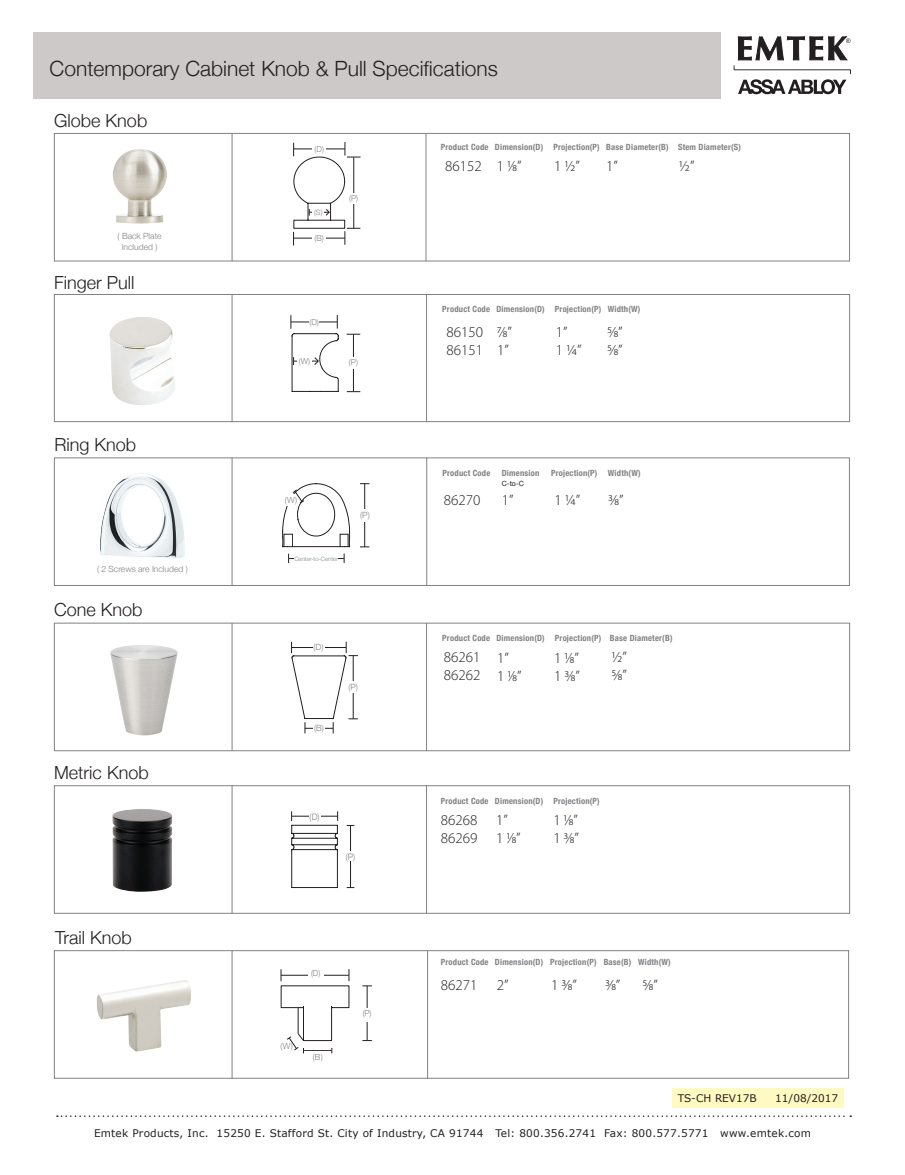
<style>
.page{position:relative;width:905px;height:1175px;background:#fff}
.page>*{position:absolute;margin:0;border:0;box-sizing:border-box;transform-origin:0 0}
.t1{font:300 21px "Helvetica Neue";color:#231f20}
.t2{font:300 18px "Helvetica Neue";color:#231f20}
.t3{font:300 15px "Myriad Pro";color:#231f20}
.t4{font:10.5px "Verdana";letter-spacing:.02em;color:#231f20}
.t5{font:10.5px "Verdana";color:#231f20}
.t6{font:300 9px "Helvetica Neue";color:#808285;scale:.96 1}
.t7{font:700 condensed 8.55px "Helvetica Neue";letter-spacing:.025em;color:#808285}
.t8{font:300 8.55px "Helvetica Neue";color:#808285}
.t9{font:300 8.4px "Helvetica Neue";color:#808285}
.t10{font:300 8.4px "Helvetica Neue";color:#808285;scale:.96 1}
.t11{font:300 8.1px "Helvetica Neue";color:#808285}
.t12{font:300 7.5px "Helvetica Neue";color:#808285}
.t13{font:7.2px "Helvetica Neue";color:#231f20}
.t14{font:300 6px "Helvetica Neue";color:#808285}
</style>
<div class="page">
<svg style="left:733px;top:36px;width:118px;height:58px"></svg>
<div style="left:33px;top:32px;width:688px;height:67px;background:#cdc9c8"></div>
<svg style="left:57px;top:1115px;width:794px;height:1px"></svg>
<div style="left:54px;top:294px;width:795px;height:128px;border:1px solid #808285"></div>
<img style="left:112px;top:809px;width:60px;height:83px">
<hr style="left:232px;top:785px;width:1px;height:128px;background:#808285">
<hr style="left:426px;top:785px;width:1px;height:128px;background:#808285">
<div style="left:54px;top:785px;width:795px;height:128px;border:1px solid #808285"></div>
<hr style="left:350px;top:825px;width:1px;height:62px;background:#231f20">
<div style="left:341px;top:851px;width:18px;height:10px;background:#fff"></div>
<svg style="left:291px;top:811px;width:47px;height:77px"></svg>
<img style="left:97px;top:980px;width:94px;height:71px">
<div style="left:54px;top:950px;width:794px;height:128px;border:1px solid #808285"></div>
<hr style="left:232px;top:950px;width:1px;height:128px;background:#808285">
<hr style="left:427px;top:950px;width:1px;height:128px;background:#808285">
<img style="left:109px;top:317px;width:66px;height:88px">
<img style="left:113px;top:149px;width:54px;height:75px">
<hr style="left:232px;top:133px;width:1px;height:128px;background:#808285">
<hr style="left:425px;top:133px;width:1px;height:128px;background:#808285">
<hr style="left:232px;top:295px;width:1px;height:127px;background:#808285">
<hr style="left:426px;top:295px;width:1px;height:127px;background:#808285">
<div style="left:54px;top:133px;width:795px;height:128px;border:1px solid #808285"></div>
<hr style="left:353px;top:334px;width:1px;height:57px;background:#231f20">
<svg style="left:347px;top:391px;width:13px;height:1px"></svg>
<svg style="left:346px;top:334px;width:14px;height:1px"></svg>
<div style="left:349px;top:357px;width:9px;height:11px;background:#fff"></div>
<img style="left:99px;top:473px;width:86px;height:85px">
<hr style="left:232px;top:458px;width:1px;height:127px;background:#808285">
<hr style="left:426px;top:458px;width:1px;height:127px;background:#808285">
<hr style="left:232px;top:623px;width:1px;height:128px;background:#808285">
<hr style="left:426px;top:623px;width:1px;height:128px;background:#808285">
<div style="left:54px;top:623px;width:795px;height:128px;border:1px solid #808285"></div>
<svg style="left:291px;top:641px;width:67px;height:92px"></svg>
<img style="left:110px;top:645px;width:68px;height:90px">
<hr style="left:289px;top:558px;width:55px;height:1px;background:#231f20">
<div style="left:294px;top:555px;width:44px;height:5px;background:#fff"></div>
<hr style="left:364px;top:484px;width:1px;height:63px;background:#231f20">
<div style="left:360px;top:509px;width:10px;height:13px;background:#fff"></div>
<hr style="left:367px;top:986px;width:1px;height:54px;background:#231f20">
<div style="left:358px;top:1008px;width:18px;height:14px;background:#fff"></div>
<svg style="left:281px;top:969px;width:69px;height:84px"></svg>
<svg style="left:290px;top:315px;width:49px;height:77px"></svg>
<div style="left:297px;top:356px;width:15px;height:10px;background:#fff"></div>
<svg style="left:293px;top:142px;width:67px;height:103px"></svg>
<div style="left:313px;top:207px;width:11px;height:8px;background:#fff"></div>
<svg style="left:282px;top:483px;width:68px;height:64px"></svg>
<div style="left:672px;top:1088px;width:171px;height:19px;background:#fffac1"></div>
<p class="t1" style="left:50px;top:51px;width:450px">Contemporary Cabinet Knob &amp; Pull Specifications</p>
<p class="t2" style="left:54px;top:106px;width:95px">Globe Knob</p>
<p class="t8" style="left:118px;top:229px;width:46px">( Back Plate</p>
<p class="t8" style="left:122px;top:239px;width:37px">Included )</p>
<p class="t2" style="left:54px;top:267px;width:82px">Finger Pull</p>
<p class="t2" style="left:54px;top:430px;width:83px">Ring Knob</p>
<p class="t8" style="left:97px;top:562px;width:92px">( 2 Screws are Included )</p>
<p class="t2" style="left:54px;top:595px;width:90px">Cone Knob</p>
<p class="t2" style="left:54px;top:758px;width:96px">Metric Knob</p>
<p class="t2" style="left:55px;top:923px;width:78px">Trail Knob</p>
<p class="t11" style="left:314px;top:142px;width:11px">(D)</p>
<p class="t12" style="left:314px;top:206px;width:10px">(S)</p>
<p class="t11" style="left:314px;top:232px;width:11px">(B)</p>
<p class="t11" style="left:349px;top:191px;width:10px">(P)</p>
<p class="t11" style="left:309px;top:315px;width:11px">(D)</p>
<p class="t11" style="left:299px;top:354px;width:13px">(W)</p>
<p class="t11" style="left:349px;top:356px;width:10px">(P)</p>
<p class="t9" style="left:285px;top:493px;width:14px">(W)</p>
<p class="t14" style="left:294px;top:554px;width:45px">Center-to-Center</p>
<p class="t8" style="left:360px;top:508px;width:11px">(P)</p>
<p class="t8" style="left:313px;top:640px;width:11px">(D)</p>
<p class="t8" style="left:314px;top:720px;width:11px">(B)</p>
<p class="t8" style="left:348px;top:680px;width:11px">(P)</p>
<p class="t6" style="left:309px;top:809px;width:12px">(D)</p>
<p class="t6" style="left:346px;top:849px;width:11px">(P)</p>
<p class="t10" style="left:311px;top:966px;width:11px">(D)</p>
<p class="t9" style="left:280px;top:1039px;width:14px">(W)</p>
<p class="t9" style="left:313px;top:1049px;width:12px">(B)</p>
<p class="t10" style="left:362px;top:1006px;width:11px">(P)</p>
<p class="t7" style="left:441px;top:140px;width:302px">Product Code Dimension(D) Projection(P) Base Diameter(B) Stem Diameter(S)</p>
<p class="t3" style="left:445px;top:157px;width:38px">86152</p>
<p class="t3" style="left:497px;top:157px;width:26px">1 1/8”</p>
<p class="t3" style="left:554px;top:157px;width:27px">1 1/2”</p>
<p class="t3" style="left:606px;top:157px;width:13px">1”</p>
<p class="t3" style="left:679px;top:157px;width:17px">1/2”</p>
<p class="t7" style="left:442px;top:302px;width:199px">Product Code Dimension(D) Projection(P) Width(W)</p>
<p class="t3" style="left:446px;top:322px;width:38px">86150</p>
<p class="t3" style="left:446px;top:340px;width:38px">86151</p>
<p class="t3" style="left:497px;top:322px;width:16px">7/8”</p>
<p class="t3" style="left:497px;top:340px;width:13px">1”</p>
<p class="t3" style="left:555px;top:322px;width:13px">1”</p>
<p class="t3" style="left:555px;top:340px;width:27px">1 1/4”</p>
<p class="t3" style="left:607px;top:322px;width:17px">5/8”</p>
<p class="t3" style="left:607px;top:340px;width:17px">5/8”</p>
<p class="t7" style="left:442px;top:465px;width:49px">Product Code</p>
<p class="t7" style="left:502px;top:465px;width:39px">Dimension</p>
<p class="t7" style="left:551px;top:465px;width:91px">Projection(P) Width(W)</p>
<p class="t3" style="left:444px;top:491px;width:38px">86270</p>
<p class="t13" style="left:502px;top:478px;width:24px">C-to-C</p>
<p class="t3" style="left:502px;top:491px;width:13px">1”</p>
<p class="t3" style="left:554px;top:491px;width:27px">1 1/4”</p>
<p class="t3" style="left:608px;top:491px;width:16px">3/8”</p>
<p class="t7" style="left:442px;top:631px;width:232px">Product Code Dimension(D) Projection(P) Base Diameter(B)</p>
<p class="t3" style="left:444px;top:648px;width:38px">86261</p>
<p class="t3" style="left:444px;top:666px;width:38px">86262</p>
<p class="t3" style="left:497px;top:648px;width:13px">1”</p>
<p class="t3" style="left:497px;top:666px;width:26px">1 1/8”</p>
<p class="t3" style="left:554px;top:648px;width:26px">1 1/8”</p>
<p class="t3" style="left:554px;top:666px;width:27px">1 3/8”</p>
<p class="t3" style="left:611px;top:648px;width:17px">1/2”</p>
<p class="t3" style="left:611px;top:666px;width:17px">5/8”</p>
<p class="t7" style="left:441px;top:793px;width:160px">Product Code Dimension(D) Projection(P)</p>
<p class="t3" style="left:441px;top:810px;width:38px">86268</p>
<p class="t3" style="left:441px;top:828px;width:38px">86269</p>
<p class="t3" style="left:496px;top:810px;width:13px">1”</p>
<p class="t3" style="left:496px;top:828px;width:26px">1 1/8”</p>
<p class="t3" style="left:553px;top:810px;width:26px">1 1/8”</p>
<p class="t3" style="left:553px;top:828px;width:27px">1 3/8”</p>
<p class="t7" style="left:441px;top:955px;width:231px">Product Code Dimension(D) Projection(P) Base(B) Width(W)</p>
<p class="t3" style="left:441px;top:976px;width:38px">86271</p>
<p class="t3" style="left:497px;top:976px;width:13px">2”</p>
<p class="t3" style="left:551px;top:976px;width:27px">1 3/8”</p>
<p class="t3" style="left:605px;top:976px;width:16px">3/8”</p>
<p class="t3" style="left:642px;top:976px;width:17px">5/8”</p>
<p class="t5" style="left:677px;top:1091px;width:80px">TS-CH REV17B</p>
<p class="t4" style="left:775px;top:1091px;width:64px">11/08/2017</p>
<p class="t4" style="left:94px;top:1126px;width:718px">Emtek Products, Inc. 15250 E. Stafford St. City of Industry, CA 91744 Tel: 800.356.2741 Fax: 800.577.5771 www.emtek.com</p>
</div>
